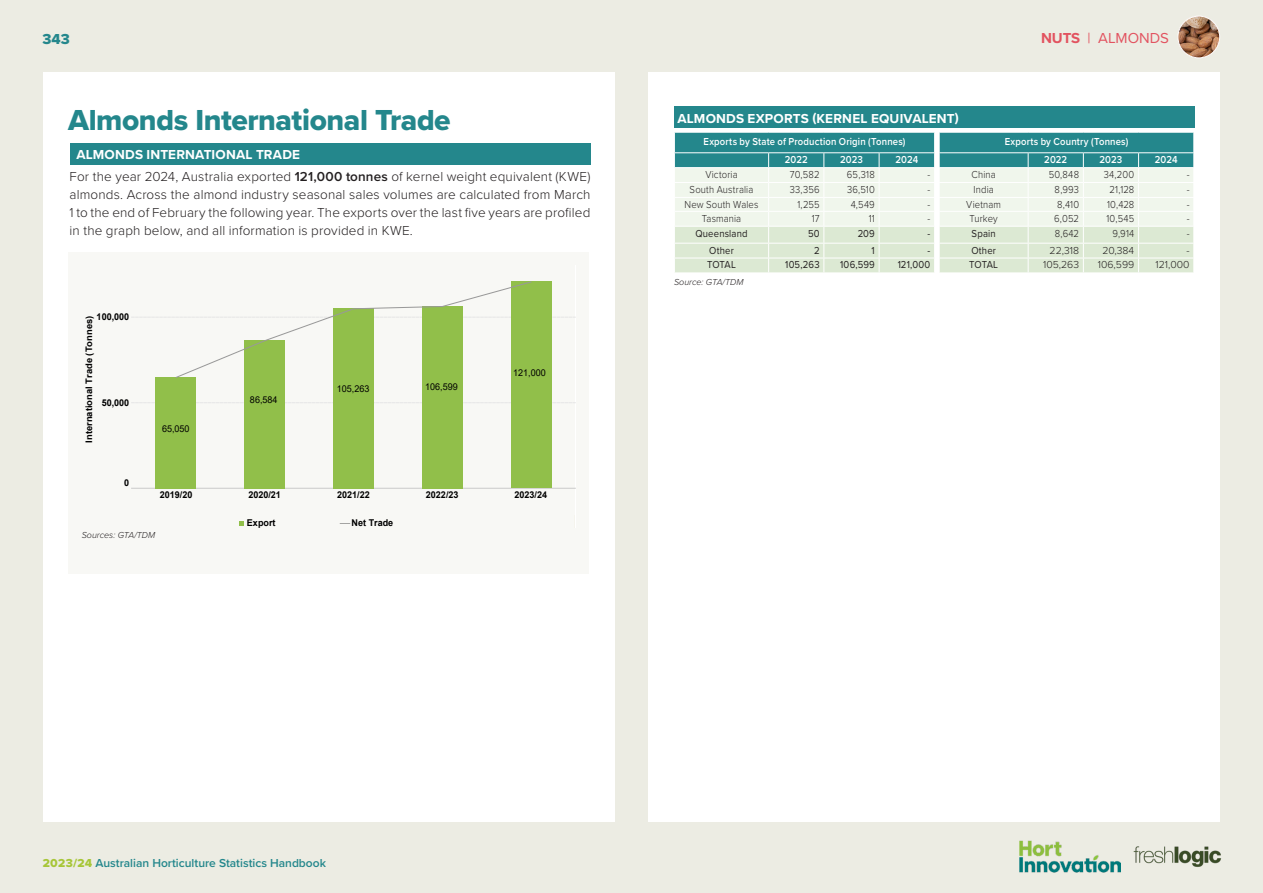
<style>
.page{position:relative;width:1263px;height:893px;background:#ecece3}
.page>*{position:absolute;margin:0;border:0;box-sizing:border-box;transform-origin:0 0}
.Paragraph_Style_1{font:30px "Proxima Nova Extrabld";letter-spacing:-.015em;color:#24878c}
.t1{font:15px "Proxima Nova";letter-spacing:.005em;color:#e25360}
.t2{font:15px "Proxima Nova Extrabld";color:#24878c}
.BODY{font:300 13.5px/18px "Proxima Nova";letter-spacing:.01em;color:#231f20;text-align:justify}
.BODY-2{font:700 13.5px "Proxima Nova";letter-spacing:.015em;color:#fff}
.REV_TEAL_TITLES{font:700 13.5px "Proxima Nova";letter-spacing:.015em;color:#fff}
.t3{font:600 12px "Proxima Nova";color:#24878c}
.t4{font:300 10.5px "Proxima Nova";letter-spacing:.015em;color:#231f20;scale:.9 1}
.t5{font:600 10.5px "Proxima Nova";letter-spacing:.015em;color:#fff;scale:.9 1}
.t6{font:10.5px "Proxima Nova";letter-spacing:.015em;color:#231f20;scale:.9 1}
.t7{font:300 10.5px "Proxima Nova";letter-spacing:.015em;color:#231f20}
.t8{font:9.45px "Arial 0 75";color:#000;scale:.96 1}
.t9{font:9.45px "Arial 0 50";color:#000;scale:.96 1}
.SOURCES{font:italic 300 9px "Proxima Nova";color:#231f20}
.t10{font:9px "Arial 0 75";color:#000;scale:1.04 1}
.s1{font-weight:600}
.s2{font-weight:700}
.s3{font-family:"Proxima Nova Extrabld";font-weight:400;color:#a7c638}
</style>
<div class="page">
<div style="left:648px;top:72px;width:572px;height:750px;background:#fff"></div>
<div style="left:43px;top:72px;width:571px;height:750px;background:#fff"></div>
<img style="left:1129px;top:837px;width:97px;height:39px">
<img style="left:1019px;top:840px;width:102px;height:33px">
<div style="left:68px;top:252px;width:521px;height:321px;background:#f8f8f5"></div>
<div style="left:70px;top:143px;width:520px;height:22px;background:#24878c"></div>
<img style="left:339px;top:523px;width:12px;height:1px">
<svg style="left:132px;top:402px;width:443px;height:1px"></svg>
<hr style="left:132px;top:488px;width:443px;height:1px;background:#cbcbcb">
<div style="left:511px;top:281px;width:40px;height:207px;background:#91bf4a"></div>
<div style="left:422px;top:306px;width:40px;height:182px;background:#91bf4a"></div>
<div style="left:333px;top:308px;width:41px;height:180px;background:#91bf4a"></div>
<div style="left:245px;top:340px;width:40px;height:148px;background:#91bf4a"></div>
<div style="left:156px;top:377px;width:40px;height:111px;background:#91bf4a"></div>
<svg style="left:132px;top:281px;width:443px;height:98px"></svg>
<svg style="left:239px;top:521px;width:5px;height:4px"></svg>
<div style="left:674px;top:106px;width:521px;height:22px;background:#24878c"></div>
<img style="left:1178px;top:16px;width:42px;height:42px;border-radius:21px">
<div style="left:1177px;top:16px;width:43px;height:42px;border:1px solid #fff;border-radius:50%"></div>
<svg style="left:674px;top:132px;width:520px;height:141px;background:#bcd9cf"></svg>
<p class="t2" style="left:43px;top:28px;width:29px">343</p>
<p class="Paragraph_Style_1" style="left:68px;top:98px;width:384px">Almonds International Trade</p>
<p class="REV_TEAL_TITLES" style="left:76px;top:145px;width:225px">ALMONDS INTERNATIONAL TRADE</p>
<p class="BODY" style="left:70px;top:167px;width:522px">For the year 2024, Australia exported <span class="s1">121,000 tonnes</span> of kernel weight equivalent (KWE) almonds. Across the almond industry seasonal sales volumes are calculated from March 1 to the end of February the following year. The exports over the last five years are profiled in the graph below, and all information is provided in KWE.</p>
<p class="t8" style="left:97px;top:310px;width:35px">100,000</p>
<p class="t10" style="left:83px;top:443px;width:123px;rotate:-90deg">International Trade (Tonnes)</p>
<p class="t8" style="left:102px;top:396px;width:30px">50,000</p>
<p class="t8" style="left:124px;top:476px;width:7px">0</p>
<p class="t9" style="left:162px;top:422px;width:30px">65,050</p>
<p class="t9" style="left:250px;top:393px;width:30px">86,584</p>
<p class="t9" style="left:337px;top:382px;width:35px">105,263</p>
<p class="t9" style="left:425px;top:380px;width:35px">106,599</p>
<p class="t9" style="left:513px;top:366px;width:35px">121,000</p>
<p class="t8" style="left:160px;top:488px;width:35px">2019/20</p>
<p class="t8" style="left:248px;top:488px;width:35px">2020/21</p>
<p class="t8" style="left:337px;top:488px;width:35px">2021/22</p>
<p class="t8" style="left:426px;top:488px;width:35px">2022/23</p>
<p class="t8" style="left:514px;top:488px;width:35px">2023/24</p>
<p class="t8" style="left:247px;top:516px;width:31px">Export</p>
<p class="t8" style="left:352px;top:516px;width:45px">Net Trade</p>
<p class="SOURCES" style="left:82px;top:528px;width:75px">Sources: GTA/TDM</p>
<p class="BODY-2" style="left:677px;top:108px;width:283px">ALMONDS EXPORTS (KERNEL EQUIVALENT)</p>
<h2 class="t1" style="left:1041px;top:26px;width:130px"><span class="s2">NUTS</span> | ALMONDS</h2>
<p class="t5" style="left:703px;top:133px;width:226px">Exports by State of Production Origin (Tonnes)</p>
<p class="t5" style="left:1005px;top:133px;width:139px">Exports by Country (Tonnes)</p>
<p class="t5" style="left:785px;top:152px;width:27px">2022</p>
<p class="t5" style="left:840px;top:152px;width:27px">2023</p>
<p class="t5" style="left:895px;top:152px;width:27px">2024</p>
<p class="t5" style="left:1044px;top:152px;width:27px">2022</p>
<p class="t5" style="left:1099px;top:152px;width:27px">2023</p>
<p class="t5" style="left:1155px;top:152px;width:27px">2024</p>
<p class="t4" style="left:705px;top:167px;width:37px">Victoria</p>
<p class="t4" style="left:790px;top:167px;width:34px">70,582</p>
<p class="t4" style="left:847px;top:167px;width:32px">65,318</p>
<p class="t4" style="left:927px;top:167px;width:5px">-</p>
<p class="t4" style="left:971px;top:167px;width:28px">China</p>
<p class="t4" style="left:1049px;top:167px;width:35px">50,848</p>
<p class="t4" style="left:1104px;top:167px;width:35px">34,200</p>
<p class="t4" style="left:1187px;top:167px;width:5px">-</p>
<p class="t4" style="left:690px;top:182px;width:72px">South Australia</p>
<p class="t4" style="left:790px;top:182px;width:35px">33,356</p>
<p class="t4" style="left:847px;top:182px;width:32px">36,510</p>
<p class="t4" style="left:927px;top:182px;width:5px">-</p>
<p class="t4" style="left:973px;top:182px;width:24px">India</p>
<p class="t4" style="left:1055px;top:182px;width:29px">8,993</p>
<p class="t4" style="left:1109px;top:182px;width:29px">21,128</p>
<p class="t4" style="left:1187px;top:182px;width:5px">-</p>
<p class="t4" style="left:684px;top:197px;width:84px">New South Wales</p>
<p class="t4" style="left:797px;top:197px;width:26px">1,255</p>
<p class="t4" style="left:851px;top:197px;width:28px">4,549</p>
<p class="t4" style="left:927px;top:197px;width:5px">-</p>
<p class="t4" style="left:966px;top:197px;width:40px">Vietnam</p>
<p class="t4" style="left:1057px;top:197px;width:26px">8,410</p>
<p class="t4" style="left:1107px;top:197px;width:32px">10,428</p>
<p class="t4" style="left:1187px;top:197px;width:5px">-</p>
<p class="t4" style="left:702px;top:210px;width:45px">Tasmania</p>
<p class="t4" style="left:812px;top:210px;width:10px">17</p>
<p class="t4" style="left:869px;top:210px;width:8px">11</p>
<p class="t4" style="left:927px;top:210px;width:5px">-</p>
<p class="t4" style="left:969px;top:210px;width:33px">Turkey</p>
<p class="t4" style="left:1054px;top:210px;width:29px">6,052</p>
<p class="t4" style="left:1106px;top:210px;width:33px">10,545</p>
<p class="t4" style="left:1187px;top:210px;width:5px">-</p>
<p class="t6" style="left:695px;top:225px;width:60px">Queensland</p>
<p class="t6" style="left:808px;top:225px;width:14px">50</p>
<p class="t6" style="left:858px;top:225px;width:21px">209</p>
<p class="t6" style="left:927px;top:225px;width:5px">-</p>
<p class="t6" style="left:972px;top:225px;width:28px">Spain</p>
<p class="t4" style="left:1055px;top:225px;width:28px">8,642</p>
<p class="t4" style="left:1112px;top:225px;width:26px">9,914</p>
<p class="t4" style="left:1187px;top:225px;width:5px">-</p>
<p class="t6" style="left:709px;top:242px;width:29px">Other</p>
<p class="t6" style="left:814px;top:242px;width:8px">2</p>
<p class="t6" style="left:872px;top:242px;width:5px">1</p>
<p class="t6" style="left:927px;top:242px;width:5px">-</p>
<p class="t6" style="left:971px;top:242px;width:29px">Other</p>
<p class="t7" style="left:1050px;top:242px;width:31px">22,318</p>
<p class="t7" style="left:1102px;top:242px;width:33px">20,384</p>
<p class="t7" style="left:1186px;top:242px;width:5px">-</p>
<p class="t6" style="left:707px;top:257px;width:33px">TOTAL</p>
<p class="t6" style="left:785px;top:257px;width:40px">105,263</p>
<p class="t6" style="left:840px;top:257px;width:40px">106,599</p>
<p class="t6" style="left:898px;top:257px;width:38px">121,000</p>
<p class="t6" style="left:969px;top:257px;width:33px">TOTAL</p>
<p class="t7" style="left:1043px;top:257px;width:37px">105,263</p>
<p class="t7" style="left:1098px;top:257px;width:38px">106,599</p>
<p class="t7" style="left:1155px;top:257px;width:36px">121,000</p>
<p class="SOURCES" style="left:674px;top:275px;width:71px">Source: GTA/TDM</p>
<p class="t3" style="left:43px;top:854px;width:285px"><span class="s3">2023/24</span> Australian Horticulture Statistics Handbook</p>
</div>
